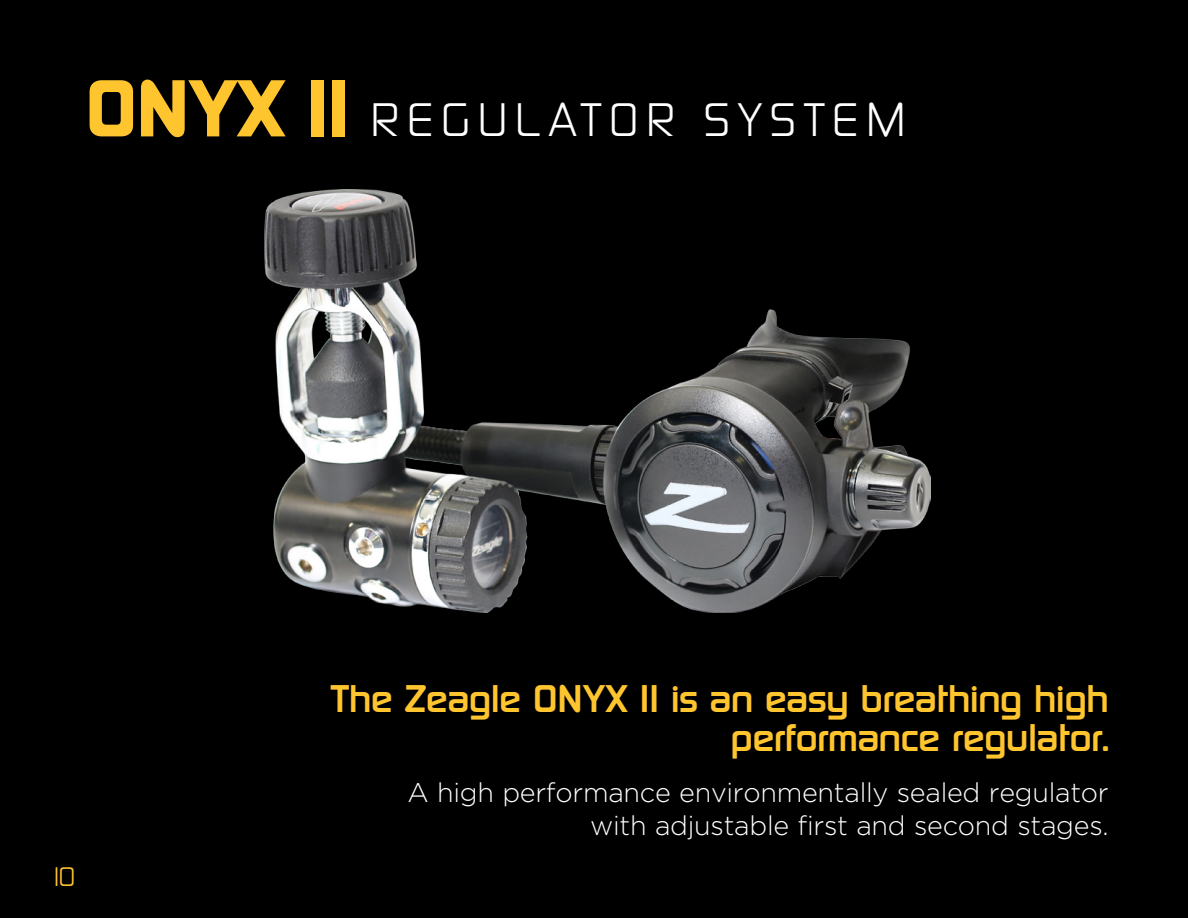
<style>
.page{position:relative;width:1188px;height:918px;background:#000}
.page>*{position:absolute;margin:0;border:0;box-sizing:border-box;transform-origin:0 0}
.t1{font:42px "Sol Pro";letter-spacing:.2em;color:#fff}
.t2{font:700 34.5px/39px "Sol Pro";color:#ffc52f;text-align:right}
.t3{font:300 27px/33px "Gotham";letter-spacing:-.01em;color:#fff;text-align:right}
.t4{font:24px "Sol Pro";color:#ffc52f}
.s1{font-weight:900;font-size:72px;color:#ffc52f}
</style>
<div class="page">
<img style="left:264px;top:189px;width:666px;height:424px">
<h1 class="t1" style="left:85px;top:94px;width:822px"><span class="s1">ONYX II</span> REGULATOR SYSTEM</h1>
<p class="t4" style="left:54px;top:861px;width:23px">10</p>
<p class="t2" style="left:331px;top:679px;width:780px">The Zeagle ONYX II is an easy breathing high performance regulator.</p>
<p class="t3" style="left:408px;top:775px;width:703px">A high performance environmentally sealed regulator with adjustable first and second stages.</p>
</div>
